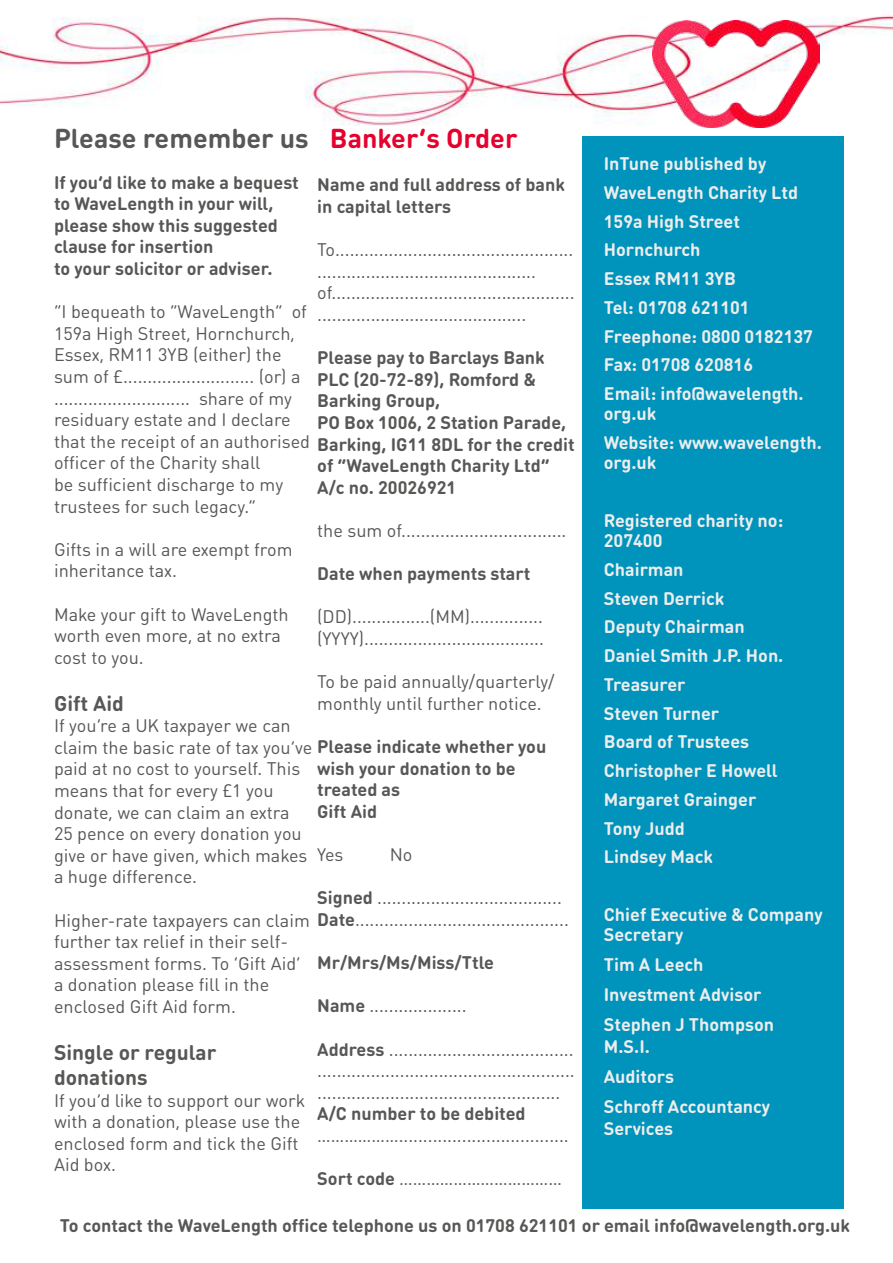
<style>
.page{position:relative;width:893px;height:1263px;background:#fff}
.page>*{position:absolute;margin:0;border:0;box-sizing:border-box;transform-origin:0 0}
.t1{font:700 27px "DIN Round Pro";color:#575756}
.t2{font:700 27px "DIN Round Pro";color:#e4032e}
.t3{font:700 21px/25.2px "DIN Round Pro";color:#575756}
.t4{font:18px/21.6px "DIN Round Pro";color:#575756}
.t5{font:700 18px/21.6px "DIN Round Pro";color:#575756}
.t6{font:700 18px/28.8px "DIN Round Pro";color:#ededed}
.s1{font-weight:700}
</style>
<div class="page">
<img style="left:0;top:15px;width:893px;height:111px">
<img style="left:653px;top:21px;width:166px;height:107px">
<div style="left:583px;top:136px;width:261px;height:1073px;background:#0093bb"></div>
<h1 class="t2" style="left:330px;top:120px;width:189px">Banker’s Order</h1>
<p class="t5" style="left:317px;top:173px;width:249px">Name and full address of bank in capital letters</p>
<p class="t4" style="left:317px;top:238px;width:259px">To................................................. ............................................. of.................................................. ...........................................</p>
<p class="t5" style="left:317px;top:346px;width:259px">Please pay to Barclays Bank<br>PLC (20-72-89), Romford &amp;<br>Barking Group,<br>PO Box 1006, 2 Station Parade,<br>Barking, IG11 8DL for the credit of “WaveLength Charity Ltd”<br>A/c no. 20026921</p>
<p class="t4" style="left:317px;top:519px;width:251px">the sum of..................................</p>
<p class="t5" style="left:317px;top:562px;width:215px">Date when payments start</p>
<p class="t4" style="left:317px;top:605px;width:228px">(DD)................(MM)............... (YYYY).....................................</p>
<p class="t4" style="left:317px;top:670px;width:239px">To be paid annually/quarterly/ monthly until further notice.</p>
<h1 class="t1" style="left:54px;top:120px;width:256px">Please remember us</h1>
<p class="t5" style="left:54px;top:171px;width:246px">If you’d like to make a bequest to WaveLength in your will, please show this suggested clause for insertion<br>to your solicitor or adviser.</p>
<p class="t4" style="left:54px;top:300px;width:258px">“I bequeath to “WaveLength” of<br>159a High Street, Hornchurch,<br>Essex, RM11 3YB (either) the sum of £........................... (or) a ............................ share of my residuary estate and I declare that the receipt of an authorised officer of the Charity shall<br>be sufficient discharge to my trustees for such legacy.”</p>
<p class="t4" style="left:54px;top:538px;width:240px">Gifts in a will are exempt from inheritance tax.</p>
<p class="t4" style="left:54px;top:603px;width:236px">Make your gift to WaveLength worth even more, at no extra cost to you.</p>
<p class="t3" style="left:54px;top:690px;width:71px">Gift Aid</p>
<p class="t4" style="left:54px;top:714px;width:494px">If you’re a UK taxpayer we can<br>claim the basic rate of tax you’ve <span class="s1">Please indicate whether you </span>paid at no cost to yourself. This<br>means that for every £1 you<br>donate, we can claim an extra<br>25 pence on every donation you<br>give or have given, which makes<br>a huge difference.</p>
<p class="t4" style="left:54px;top:908px;width:516px">Higher-rate taxpayers can claim <span class="s1">Date</span>............................................ further tax relief in their self-<br>assessment forms. To ‘Gift Aid’<br>a donation please fill in the<br>enclosed Gift Aid form.</p>
<p class="t3" style="left:54px;top:1039px;width:164px">Single or regular donations</p>
<p class="t4" style="left:54px;top:1089px;width:252px">If you’d like to support our work with a donation, please use the enclosed form and tick the Gift<br>Aid box.</p>
<p class="t5" style="left:317px;top:757px;width:200px">wish your donation to be treated as<br>Gift Aid</p>
<p class="t4" style="left:317px;top:843px;width:43px">Yes ☐</p>
<p class="t4" style="left:390px;top:843px;width:43px">No ☐</p>
<p class="t4" style="left:317px;top:886px;width:246px"><span class="s1">Signed</span> ......................................</p>
<p class="t5" style="left:317px;top:951px;width:178px">Mr/Mrs/Ms/Miss/Ttle</p>
<p class="t4" style="left:317px;top:994px;width:151px"><span class="s1">Name</span> ....................</p>
<p class="t4" style="left:317px;top:1037px;width:259px;text-align:justify"><span class="s1">Address</span> ...................................... ..................................................... ..................................................</p>
<p class="t5" style="left:317px;top:1102px;width:210px">A/C number to be debited</p>
<p class="t4" style="left:317px;top:1124px;width:253px">………………...................................</p>
<p class="t4" style="left:317px;top:1167px;width:246px"><span class="s1">Sort code</span> ………………………………</p>
<p class="t6" style="left:604px;top:148px;width:211px">InTune published by<br>WaveLength Charity Ltd<br>159a High Street<br>Hornchurch<br>Essex RM11 3YB<br>Tel: 01708 621101<br>Freephone: 0800 0182137<br>Fax: 01708 620816<br>Email: info@wavelength.</p>
<p class="t6" style="left:604px;top:399px;width:220px">org.uk<br>Website: www.wavelength.</p>
<p class="t6" style="left:604px;top:448px;width:54px">org.uk</p>
<p class="t6" style="left:604px;top:509px;width:181px;line-height:20.2px">Registered charity no:<br>207400</p>
<p class="t6" style="left:604px;top:554px;width:181px">Chairman<br>Steven Derrick<br>Deputy Chairman<br>Daniel Smith J.P. Hon.<br>Treasurer<br>Steven Turner<br>Board of Trustees<br>Christopher E Howell<br>Margaret Grainger<br>Tony Judd<br>Lindsey Mack</p>
<p class="t6" style="left:604px;top:903px;width:220px;line-height:20.2px">Chief Executive &amp; Company<br>Secretary</p>
<p class="t6" style="left:604px;top:949px;width:172px;line-height:30.2px">Tim A Leech<br>Investment Advisor<br>Stephen J Thompson</p>
<p class="t6" style="left:604px;top:1031px;width:168px;line-height:30.2px">M.S.I.<br>Auditors<br>Schroff Accountancy</p>
<p class="t6" style="left:604px;top:1113px;width:71px">Services</p>
<p class="t5" style="left:60px;top:1214px;width:791px">To contact the WaveLength office telephone us on 01708 621101 or email info@wavelength.org.uk</p>
</div>
